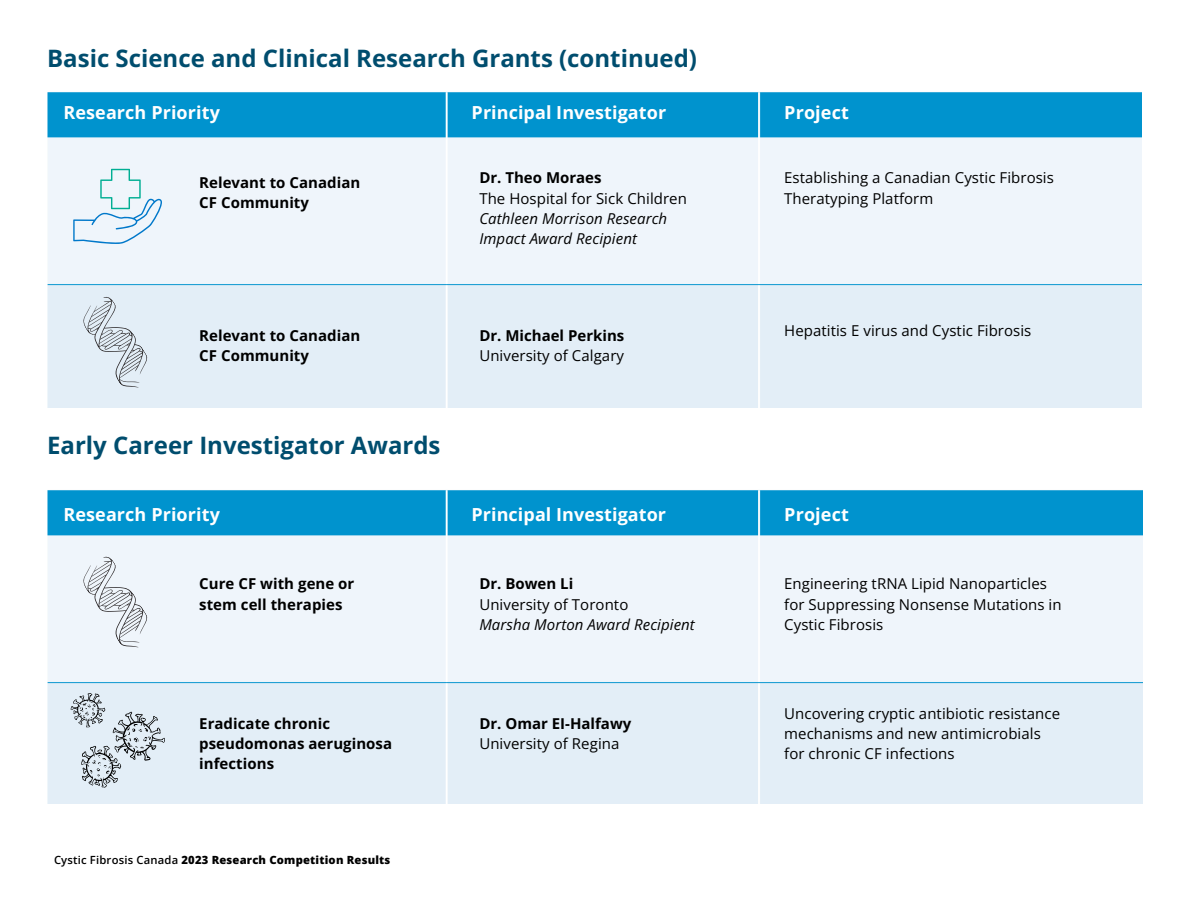
<style>
.page{position:relative;width:1188px;height:918px;background:#fff}
.page>*{position:absolute;margin:0;border:0;box-sizing:border-box;transform-origin:0 0}
.t1{font:700 24px "Open Sans";color:#004d6e}
.t2{font:700 18px "Open Sans";letter-spacing:.005em;color:#fff}
.t3{font:15px/20.2px "Open Sans";letter-spacing:.005em;color:#000}
.t4{font:italic 15px/20.2px "Open Sans";letter-spacing:.005em;color:#000}
.t5{font:700 15px/20.2px "Open Sans";letter-spacing:.005em;color:#000}
.t6{font:800 11.25px "Open Sans";letter-spacing:.015em;color:#000}
.s1{font-weight:700;font-style:normal}
.s2{font-style:normal}
.s3{font-weight:700}
.s4{font-weight:600}
</style>
<div class="page">
<img style="left:47px;top:92px;width:1094px;height:316px">
<div style="left:63px;top:298px;width:109px;height:100px;background:#e3eef7"></div>
<div style="left:71px;top:151px;width:101px;height:114px;background:#eff5fb"></div>
<img style="left:47px;top:490px;width:1095px;height:313px">
<div style="left:71px;top:548px;width:101px;height:122px;background:#eff5fb"></div>
<div style="left:63px;top:693px;width:109px;height:101px;background:#e3eef7"></div>
<svg style="left:71px;top:693px;width:94px;height:95px"></svg>
<svg style="left:76px;top:294px;width:83px;height:94px"></svg>
<svg style="left:83px;top:556px;width:65px;height:92px"></svg>
<svg style="left:73px;top:169px;width:89px;height:75px"></svg>
<h4 class="t1" style="left:47px;top:41px;width:651px">Basic Science and Clinical Research Grants (continued)</h4>
<h4 class="t2" style="left:63px;top:100px;width:158px">Research Priority</h4>
<h4 class="t2" style="left:472px;top:100px;width:196px">Principal Investigator</h4>
<h1 class="t2" style="left:784px;top:100px;width:66px">Project</h1>
<h3 class="t5" style="left:199px;top:172px;width:163px">Relevant to Canadian<br>CF Community</h3>
<h4 class="t3" style="left:784px;top:168px;width:271px">Establishing a Canadian Cystic Fibrosis<br>Theratyping Platform</h4>
<p class="t4" style="left:479px;top:168px;width:209px"><span class="s1">Dr. Theo Moraes<br></span><span class="s2">The Hospital for Sick Children<br></span>Cathleen Morrison Research<br>Impact Award Recipient</p>
<h2 class="t5" style="left:199px;top:325px;width:163px">Relevant to Canadian<br>CF Community</h2>
<h1 class="t1" style="left:47px;top:428px;width:395px">Early Career Investigator Awards</h1>
<p class="t3" style="left:479px;top:325px;width:147px"><span class="s3">Dr. Michael Perkins<br></span>University of Calgary</p>
<h3 class="t3" style="left:784px;top:320px;width:249px">Hepatitis E virus and Cystic Fibrosis</h3>
<h3 class="t2" style="left:63px;top:501px;width:158px">Research Priority</h3>
<h2 class="t2" style="left:472px;top:501px;width:196px">Principal Investigator</h2>
<h4 class="t2" style="left:784px;top:501px;width:66px">Project</h4>
<p class="t5" style="left:199px;top:574px;width:157px">Cure CF with gene or stem cell therapies</p>
<p class="t4" style="left:479px;top:574px;width:217px"><span class="s1">Dr. Bowen Li<br></span><span class="s2">University of Toronto<br></span>Marsha Morton Award Recipient</p>
<h2 class="t5" style="left:199px;top:713px;width:194px">Eradicate chronic pseudomonas aeruginosa infections</h2>
<p class="t3" style="left:479px;top:713px;width:154px"><span class="s3">Dr. Omar EI-Halfawy<br></span>University of Regina</p>
<h2 class="t6" style="left:54px;top:852px;width:338px"><span class="s4">Cystic Fibrosis Canada</span> 2023 Research Competition Results</h2>
<h4 class="t3" style="left:784px;top:574px;width:279px">Engineering tRNA Lipid Nanoparticles for Suppressing Nonsense Mutations in<br>Cystic Fibrosis</h4>
<h2 class="t3" style="left:784px;top:703px;width:277px">Uncovering cryptic antibiotic resistance mechanisms and new antimicrobials for chronic CF infections</h2>
</div>
